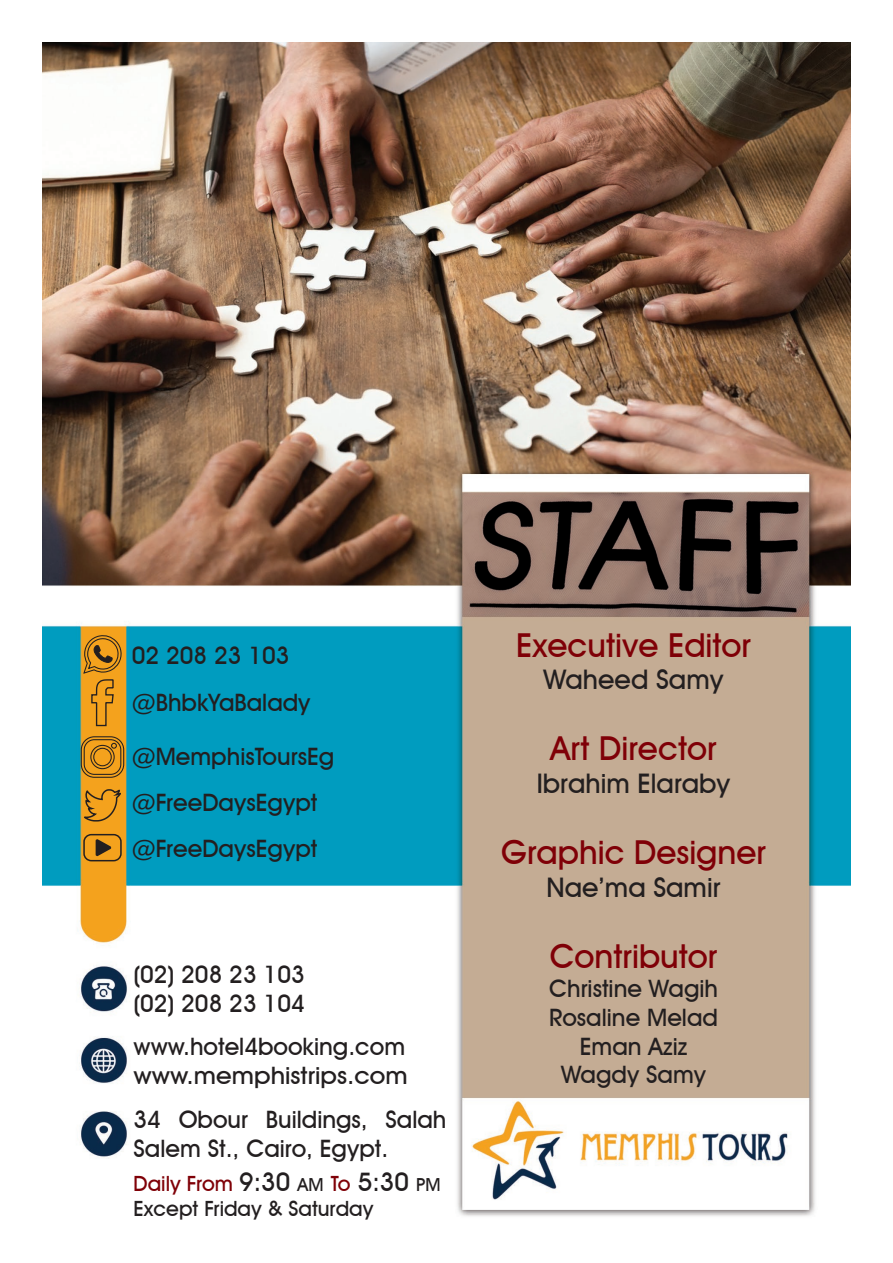
<style>
.page{position:relative;width:893px;height:1263px;background:#fff}
.page>*{position:absolute;margin:0;border:0;box-sizing:border-box;transform-origin:0 0}
.t1{font:500 33px "Avant Garde IT Cby BT";color:#7f0007}
.t2{font:500 27px "Avant Garde IT Cby BT";color:#231f20}
.t3{font:500 25.5px "Avant Garde IT Cby BT";color:#231f20}
.t4{font:500 24px/28.8px "Avant Garde IT Cby BT";color:#231f20}
.t5{font:500 24px "Avant Garde IT Cby BT";color:#231f20;scale:1.07 1}
.t6{font:500 21px "Avant Garde IT Cby BT";color:#231f20}
.t7{font:500 21px "Avant Garde IT Cby BT";color:#7f0007}
.t8{font:500 18px "Avant Garde IT Cby BT";color:#231f20}
</style>
<div class="page">
<img style="left:43px;top:43px;width:807px;height:1173px">
<div style="left:83px;top:834px;width:39px;height:27px;border:2px solid #231f20;border-radius:7px"></div>
<svg style="left:95px;top:838px;width:18px;height:18px"></svg>
<svg style="left:83px;top:634px;width:39px;height:93px;background:#d38d1d"></svg>
<svg style="left:80px;top:736px;width:45px;height:86px;background:#cc8b20"></svg>
<p class="t4" style="left:132px;top:640px;width:159px">02 208 23 103</p>
<p class="t4" style="left:132px;top:688px;width:180px">@BhbkYaBalady</p>
<p class="t4" style="left:132px;top:741px;width:204px">@MemphisToursEg</p>
<p class="t4" style="left:132px;top:788px;width:187px">@FreeDaysEgypt</p>
<p class="t4" style="left:132px;top:833px;width:187px">@FreeDaysEgypt</p>
<p class="t4" style="left:134px;top:960px;width:173px">)02( 208 23 103</p>
<p class="t4" style="left:134px;top:988px;width:173px">)02( 208 23 104</p>
<p class="t4" style="left:134px;top:1032px;width:273px">www.hotel4booking.com</p>
<p class="t5" style="left:134px;top:1061px;width:258px">www.memphistrips.com</p>
<p class="t4" style="left:386px;top:1105px;width:62px">Salah</p>
<p class="t4" style="left:134px;top:1105px;width:256px">34<br>Salem St., Cairo, Egypt.</p>
<p class="t4" style="left:179px;top:1105px;width:71px">Obour</p>
<p class="t4" style="left:266px;top:1105px;width:103px">Buildings,</p>
<p class="t3" style="left:239px;top:1166px;width:53px">9:30</p>
<p class="t3" style="left:358px;top:1166px;width:53px">5:30</p>
<p class="t7" style="left:134px;top:1170px;width:101px">Daily From</p>
<p class="t6" style="left:134px;top:1196px;width:241px">Except Friday &amp; Saturday</p>
<p class="t7" style="left:331px;top:1170px;width:21px">To</p>
<p class="t8" style="left:298px;top:1173px;width:27px">AM</p>
<p class="t8" style="left:416px;top:1173px;width:26px">PM</p>
<p class="t1" style="left:516px;top:625px;width:237px">Executive Editor</p>
<p class="t2" style="left:543px;top:663px;width:182px">Waheed Samy</p>
<p class="t1" style="left:551px;top:729px;width:168px">Art Director</p>
<p class="t2" style="left:537px;top:767px;width:195px">Ibrahim Elaraby</p>
<p class="t1" style="left:501px;top:832px;width:267px">Graphic Designer</p>
<p class="t2" style="left:547px;top:871px;width:175px">Nae’ma Samir</p>
<p class="t1" style="left:550px;top:936px;width:169px">Contributor</p>
<p class="t4" style="left:549px;top:974px;width:170px">Christine Wagih</p>
<p class="t4" style="left:549px;top:1003px;width:170px">Rosaline Melad</p>
<p class="t4" style="left:580px;top:1031px;width:109px">Eman Aziz</p>
<p class="t4" style="left:561px;top:1060px;width:147px">Wagdy Samy</p>
</div>
